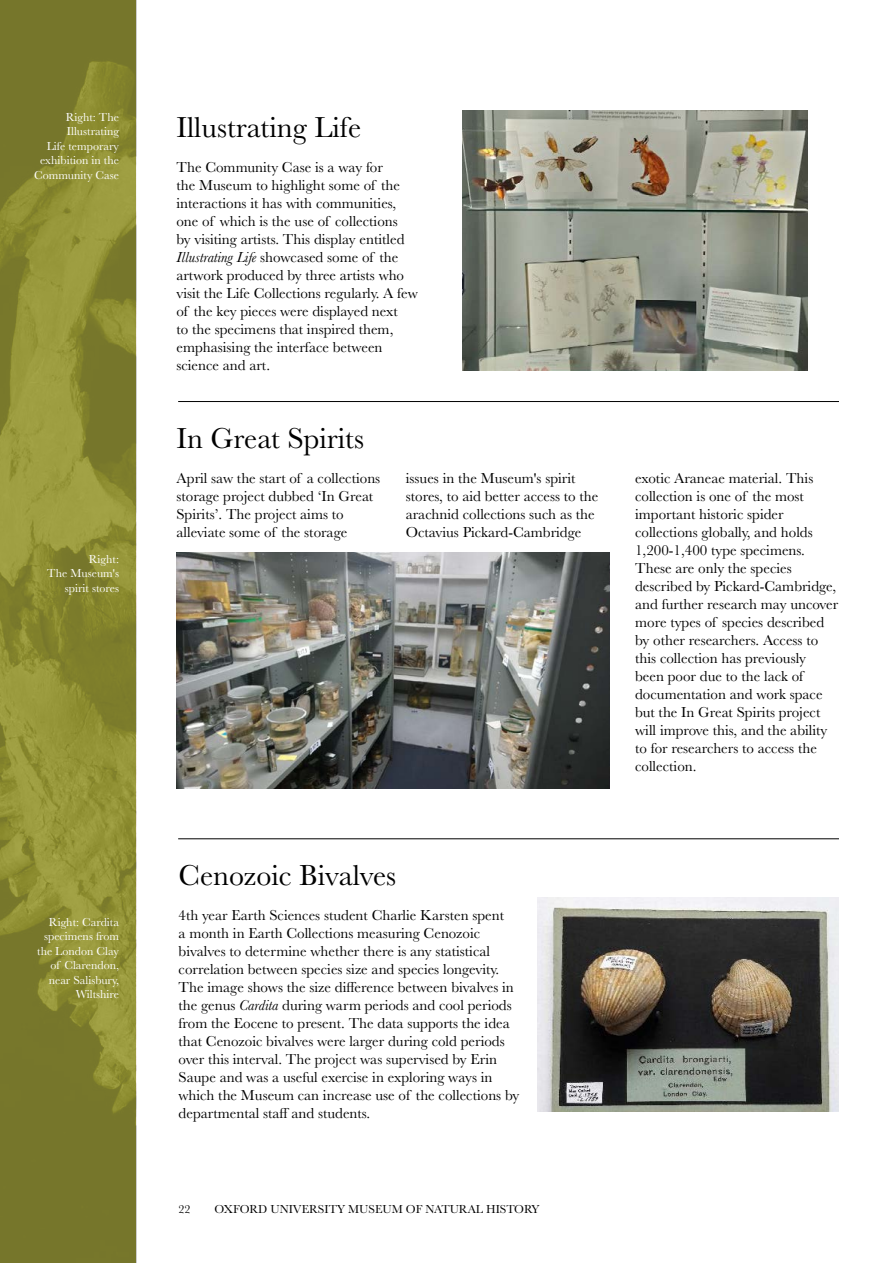
<style>
.page{position:relative;width:893px;height:1263px;background:#fff}
.page>*{position:absolute;margin:0;border:0;box-sizing:border-box;transform-origin:0 0}
.t1{font:30px "Baskerville";color:#000}
.t2{font:15px/18px "Baskerville";color:#000}
.t3{font:12px/14.4px "Baskerville";color:#fff;text-align:right}
.t4{font:12px "Baskerville";color:#000}
.s1{font-style:italic}
</style>
<div class="page">
<img style="left:0;top:0;width:136px;height:1263px">
<hr style="left:178px;top:401px;width:661px;height:1px;background:#000">
<hr style="left:178px;top:838px;width:661px;height:1px;background:#000">
<img style="left:462px;top:110px;width:346px;height:260px">
<img style="left:537px;top:897px;width:302px;height:215px">
<img style="left:176px;top:552px;width:434px;height:237px">
<p class="t3" style="left:34px;top:110px;width:86px">Right: The<br>Illustrating<br>Life temporary exhibition in the<br>Community Case</p>
<p class="t3" style="left:47px;top:552px;width:73px">Right:<br>The Museum's spirit stores</p>
<p class="t3" style="left:37px;top:915px;width:83px">Right: Cardita specimens from the London Clay of Clarendon, near Salisbury,<br>Wiltshire</p>
<h1 class="t1" style="left:176px;top:108px;width:186px">Illustrating Life</h1>
<p class="t2" style="left:176px;top:158px;width:243px">The Community Case is a way for<br>the Museum to highlight some of the interactions it has with communities, one of which is the use of collections<br>by visiting artists. This display entitled <span class="s1">Illustrating Life</span> showcased some of the artwork produced by three artists who visit the Life Collections regularly. A few of the key pieces were displayed next<br>to the specimens that inspired them, emphasising the interface between science and art.</p>
<h1 class="t1" style="left:176px;top:419px;width:189px">In Great Spirits</h1>
<p class="t2" style="left:176px;top:469px;width:205px">April saw the start of a collections storage project dubbed ‘In Great<br>Spirits’. The project aims to alleviate some of the storage</p>
<p class="t2" style="left:406px;top:469px;width:194px">issues in the Museum's spirit stores, to aid better access to the arachnid collections such as the<br>Octavius Pickard-Cambridge</p>
<p class="t2" style="left:635px;top:469px;width:205px">exotic Araneae material. This collection is one of the most important historic spider collections globally, and holds<br>1,200-1,400 type specimens.<br>These are only the species described by Pickard-Cambridge, and further research may uncover more types of species described by other researchers. Access to this collection has previously been poor due to the lack of documentation and work space but the In Great Spirits project will improve this, and the ability to for researchers to access the collection.</p>
<h1 class="t1" style="left:179px;top:856px;width:219px">Cenozoic Bivalves</h1>
<p class="t2" style="left:179px;top:906px;width:342px">4th year Earth Sciences student Charlie Karsten spent<br>a month in Earth Collections measuring Cenozoic bivalves to determine whether there is any statistical correlation between species size and species longevity.<br>The image shows the size difference between bivalves in the genus <span class="s1">Cardita</span> during warm periods and cool periods from the Eocene to present. The data supports the idea that Cenozoic bivalves were larger during cold periods over this interval. The project was supervised by Erin Saupe and was a useful exercise in exploring ways in which the Museum can increase use of the collections by departmental staff and students.</p>
<p class="t4" style="left:179px;top:1202px;width:13px">22</p>
<p class="t4" style="left:215px;top:1202px;width:326px">OXFORD UNIVERSITY MUSEUM OF NATURAL HISTORY</p>
</div>
